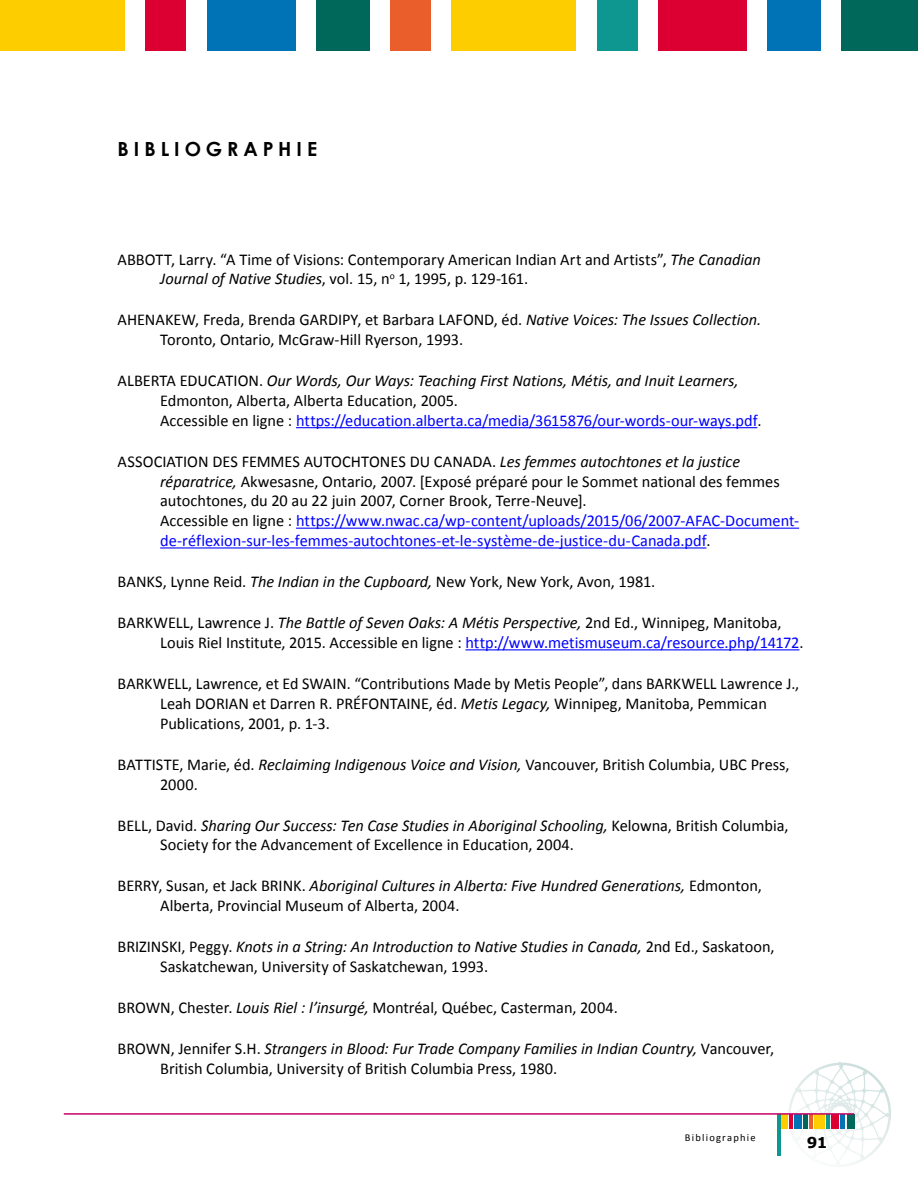
<style>
.page{position:relative;width:918px;height:1188px;background:#fff}
.page>*{position:absolute;margin:0;border:0;box-sizing:border-box;transform-origin:0 0}
.t1{font:700 19.5px "Century Gothic";color:#000}
.t2{font:16.5px/19.8px "Calibri";color:#000}
.t3{font:700 15px "Verdana";color:#000}
.t4{font:10.5px "Calibri";letter-spacing:.115em;color:#000}
.s1{font-style:italic}
.s2{color:#00f}
</style>
<div class="page">
<svg style="left:787px;top:1061px;width:104px;height:105px"></svg>
<div style="left:847px;top:1114px;width:7px;height:15px;background:#00685b"></div>
<hr style="left:841px;top:1114px;width:4px;height:15px;background:#0072b6">
<div style="left:832px;top:1114px;width:7px;height:15px;background:#dc0032"></div>
<hr style="left:827px;top:1114px;width:3px;height:15px;background:#0e9691">
<div style="left:815px;top:1114px;width:10px;height:15px;background:#fecd00"></div>
<hr style="left:809px;top:1114px;width:4px;height:15px;background:#e95e2b">
<div style="left:803px;top:1114px;width:5px;height:15px;background:#00685b"></div>
<div style="left:794px;top:1114px;width:8px;height:15px;background:#0072b6"></div>
<hr style="left:789px;top:1114px;width:4px;height:15px;background:#dc0032">
<svg style="left:780px;top:1115px;width:7px;height:14px"></svg>
<hr style="left:777px;top:1114px;width:3px;height:41px;background:#0e9691">
<hr style="left:64px;top:1113px;width:790px;height:2px;background:#c70063">
<div style="left:842px;top:0;width:76px;height:51px;background:#00685b"></div>
<div style="left:768px;top:0;width:53px;height:51px;background:#0072b6"></div>
<div style="left:659px;top:0;width:88px;height:51px;background:#dc0032"></div>
<div style="left:597px;top:0;width:41px;height:51px;background:#0e9691"></div>
<div style="left:452px;top:0;width:124px;height:51px;background:#fecd00"></div>
<div style="left:390px;top:0;width:41px;height:51px;background:#e95e2b"></div>
<div style="left:316px;top:0;width:53px;height:51px;background:#00685b"></div>
<div style="left:207px;top:0;width:88px;height:51px;background:#0072b6"></div>
<div style="left:145px;top:0;width:41px;height:51px;background:#dc0032"></div>
<div style="left:0;top:0;width:124px;height:51px;background:#fecd00"></div>
<hr style="left:296px;top:427px;width:461px;height:1px;background:#00f">
<hr style="left:296px;top:528px;width:503px;height:1px;background:#00f">
<hr style="left:160px;top:547px;width:546px;height:2px;background:#00f">
<hr style="left:466px;top:649px;width:333px;height:1px;background:#00f">
<p class="t1" style="left:118px;top:134px;width:60px">BI BLIOGRAPHIE</p>
<p class="t2" style="left:160px;top:249px;width:602px;text-indent:-43px">ABBOTT, Larry. “A Time of Visions: Contemporary American Indian Art and Artists”, <span class="s1">The Canadian<br>Journal of Native Studies</span>, vol. 15, n<sup>o</sup> 1, 1995, p. 129-161.</p>
<p class="t2" style="left:160px;top:310px;width:603px;text-indent:-43px">AHENAKEW, Freda, Brenda GARDIPY, et Barbara LAFOND, éd. <span class="s1">Native Voices: The Issues Collection.<br></span>Toronto, Ontario, McGraw-Hill Ryerson, 1993.</p>
<p class="t2" style="left:160px;top:371px;width:603px;text-indent:-43px">ALBERTA EDUCATION. <span class="s1">Our Words, Our Ways: Teaching First Nations, Métis, and Inuit Learners,<br></span>Edmonton, Alberta, Alberta Education, 2005.<br>Accessible en ligne : <span class="s2">https://education.alberta.ca/media/3615876/our-words-our-ways.pdf</span>.</p>
<p class="t2" style="left:160px;top:452px;width:640px;text-indent:-43px">ASSOCIATION DES FEMMES AUTOCHTONES DU CANADA. <span class="s1">Les femmes autochtones et la justice réparatrice,</span> Akwesasne, Ontario, 2007. [Exposé préparé pour le Sommet national des femmes autochtones, du 20 au 22 juin 2007, Corner Brook, Terre-Neuve].<br>Accessible en ligne : <span class="s2">https://www.nwac.ca/wp-content/uploads/2015/06/2007-AFAC-Document&shy;de-réflexion-sur-les-femmes-autochtones-et-le-système-de-justice-du-Canada.pdf</span>.</p>
<p class="t2" style="left:118px;top:572px;width:539px">BANKS, Lynne Reid. <span class="s1">The Indian in the Cupboard,</span> New York, New York, Avon, 1981.</p>
<p class="t2" style="left:160px;top:613px;width:645px;text-indent:-43px">BARKWELL, Lawrence J. <span class="s1">The Battle of Seven Oaks: A Métis Perspective,</span> 2nd Ed., Winnipeg, Manitoba,<br>Louis Riel Institute, 2015. Accessible en ligne : <span class="s2">http://www.metismuseum.ca/resource.php/14172</span>.</p>
<p class="t2" style="left:160px;top:674px;width:640px;text-indent:-43px">BARKWELL, Lawrence, et Ed SWAIN. “Contributions Made by Metis People”, dans BARKWELL Lawrence J.,<br>Leah DORIAN et Darren R. PRÉFONTAINE, éd. <span class="s1">Metis Legacy,</span> Winnipeg, Manitoba, Pemmican<br>Publications, 2001, p. 1-3.</p>
<p class="t2" style="left:160px;top:754px;width:631px;text-indent:-43px">BATTISTE, Marie, éd. <span class="s1">Reclaiming Indigenous Voice and Vision,</span> Vancouver, British Columbia, UBC Press,<br>2000.</p>
<p class="t2" style="left:160px;top:815px;width:630px;text-indent:-43px">BELL, David. <span class="s1">Sharing Our Success: Ten Case Studies in Aboriginal Schooling,</span> Kelowna, British Columbia,<br>Society for the Advancement of Excellence in Education, 2004.</p>
<p class="t2" style="left:160px;top:876px;width:603px;text-indent:-43px">BERRY, Susan, et Jack BRINK. <span class="s1">Aboriginal Cultures in Alberta: Five Hundred Generations,</span> Edmonton,<br>Alberta, Provincial Museum of Alberta, 2004.</p>
<p class="t2" style="left:160px;top:937px;width:616px;text-indent:-43px">BRIZINSKI, Peggy. <span class="s1">Knots in a String: An Introduction to Native Studies in Canada,</span> 2nd Ed., Saskatoon,<br>Saskatchewan, University of Saskatchewan, 1993.</p>
<p class="t2" style="left:118px;top:998px;width:502px">BROWN, Chester. <span class="s1">Louis Riel : l’insurgé,</span> Montréal, Québec, Casterman, 2004.</p>
<p class="t2" style="left:160px;top:1039px;width:616px;text-indent:-43px">BROWN, Jennifer S.H. <span class="s1">Strangers in Blood: Fur Trade Company Families in Indian Country,</span> Vancouver,<br>British Columbia, University of British Columbia Press, 1980.</p>
<p class="t4" style="left:685px;top:1131px;width:72px">Bibliographie</p>
<p class="t3" style="left:807px;top:1132px;width:22px">91</p>
</div>
